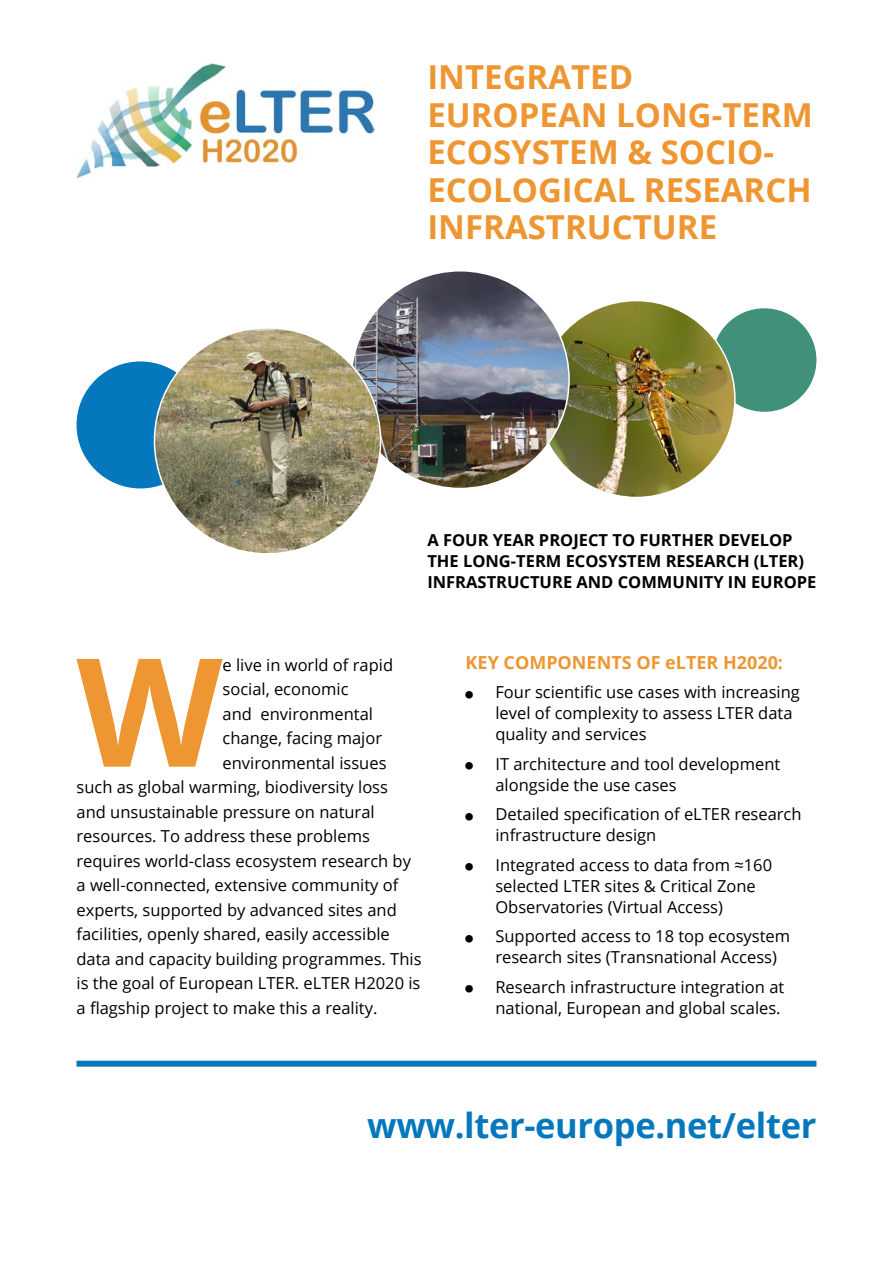
<style>
.page{position:relative;width:893px;height:1263px;background:#fff}
.page>*{position:absolute;margin:0;border:0;box-sizing:border-box;transform-origin:0 0}
.Flyer_body_text{font:700 151.05px "Open Sans";color:#ee9632}
.Description{font:700 34.5px "Open Sans";letter-spacing:-.01em;color:#0578bd}
.Flyer_Section_Headin{font:700 33px/37.5px "Open Sans";color:#ee9632}
.Flyer_Section_Headin-2{font:700 18px "Open Sans";color:#ee9632}
.Flyer_body_text-2{font:16.5px "Open Sans";color:#000}
.Flyer_bullet_text{font:16.5px/21px "Open Sans";color:#000}
.Flyer_body_text-3{font:700 16.5px/21px "Open Sans";color:#000}
</style>
<div class="page">
<div style="left:77px;top:1061px;width:739px;height:6px;background:#0578bd"></div>
<div style="left:712px;top:308px;width:104px;height:104px;background:#40907a;border-radius:50%"></div>
<div style="left:77px;top:361px;width:127px;height:127px;background:#0578bd;border-radius:50%"></div>
<img style="left:538px;top:301px;width:197px;height:196px;border-radius:96px">
<img style="left:351px;top:271px;width:218px;height:217px;border-radius:109px">
<img style="left:154px;top:328px;width:227px;height:224px">
<img style="left:77px;top:64px;width:297px;height:114px">
<p class="Flyer_Section_Headin" style="left:427px;top:57px;width:387px">INTEGRATED<br>EUROPEAN LONG-TERM<br>ECOSYSTEM &amp; SOCIO-<br>ECOLOGICAL RESEARCH<br>INFRASTRUCTURE</p>
<p class="Flyer_body_text-3" style="left:427px;top:529px;width:391px">A FOUR YEAR PROJECT TO FURTHER DEVELOP<br>THE LONG-TERM ECOSYSTEM RESEARCH (LTER)<br>INFRASTRUCTURE AND COMMUNITY IN EUROPE</p>
<p class="Flyer_body_text" style="left:77px;top:605px;width:147px">W</p>
<p class="Flyer_body_text-2" style="left:223px;top:653px;width:172px">e live in world of rapid</p>
<p class="Flyer_body_text-2" style="left:223px;top:678px;width:128px">social, economic</p>
<p class="Flyer_body_text-2" style="left:223px;top:702px;width:152px">and environmental</p>
<p class="Flyer_body_text-2" style="left:223px;top:727px;width:161px">change, facing major</p>
<p class="Flyer_body_text-2" style="left:223px;top:751px;width:166px">environmental issues</p>
<p class="Flyer_body_text-2" style="left:77px;top:776px;width:313px">such as global warming, biodiversity loss</p>
<p class="Flyer_body_text-2" style="left:77px;top:800px;width:300px">and unsustainable pressure on natural</p>
<p class="Flyer_body_text-2" style="left:77px;top:825px;width:295px">resources. To address these problems</p>
<p class="Flyer_body_text-2" style="left:77px;top:849px;width:336px">requires world-class ecosystem research by</p>
<p class="Flyer_body_text-2" style="left:77px;top:874px;width:323px">a well-connected, extensive community of</p>
<p class="Flyer_body_text-2" style="left:77px;top:898px;width:322px">experts, supported by advanced sites and</p>
<p class="Flyer_body_text-2" style="left:77px;top:923px;width:315px">facilities, openly shared, easily accessible</p>
<p class="Flyer_body_text-2" style="left:77px;top:947px;width:346px">data and capacity building programmes. This</p>
<p class="Flyer_body_text-2" style="left:77px;top:972px;width:345px">is the goal of European LTER. eLTER H2020 is</p>
<p class="Flyer_body_text-2" style="left:77px;top:996px;width:302px">a flagship project to make this a reality.</p>
<p class="Flyer_Section_Headin-2" style="left:466px;top:649px;width:319px">KEY COMPONENTS OF eLTER H2020:</p>
<p class="Flyer_bullet_text" style="left:495px;top:681px;width:306px">Four scientific use cases with increasing level of complexity to assess LTER data quality and services</p>
<p class="Flyer_bullet_text" style="left:495px;top:753px;width:286px">IT architecture and tool development alongside the use cases</p>
<p class="Flyer_bullet_text" style="left:495px;top:803px;width:308px">Detailed specification of eLTER research infrastructure design</p>
<p class="Flyer_bullet_text" style="left:495px;top:854px;width:278px">Integrated access to data from ≈160 selected LTER sites &amp; Critical Zone<br>Observatories (Virtual Access)</p>
<p class="Flyer_bullet_text" style="left:495px;top:925px;width:296px">Supported access to 18 top ecosystem research sites (Transnational Access)</p>
<p class="Flyer_bullet_text" style="left:495px;top:976px;width:290px">Research infrastructure integration at national, European and global scales.</p>
<p class="Description" style="left:367px;top:1101px;width:451px">www.lter-europe.net/elter</p>
</div>
